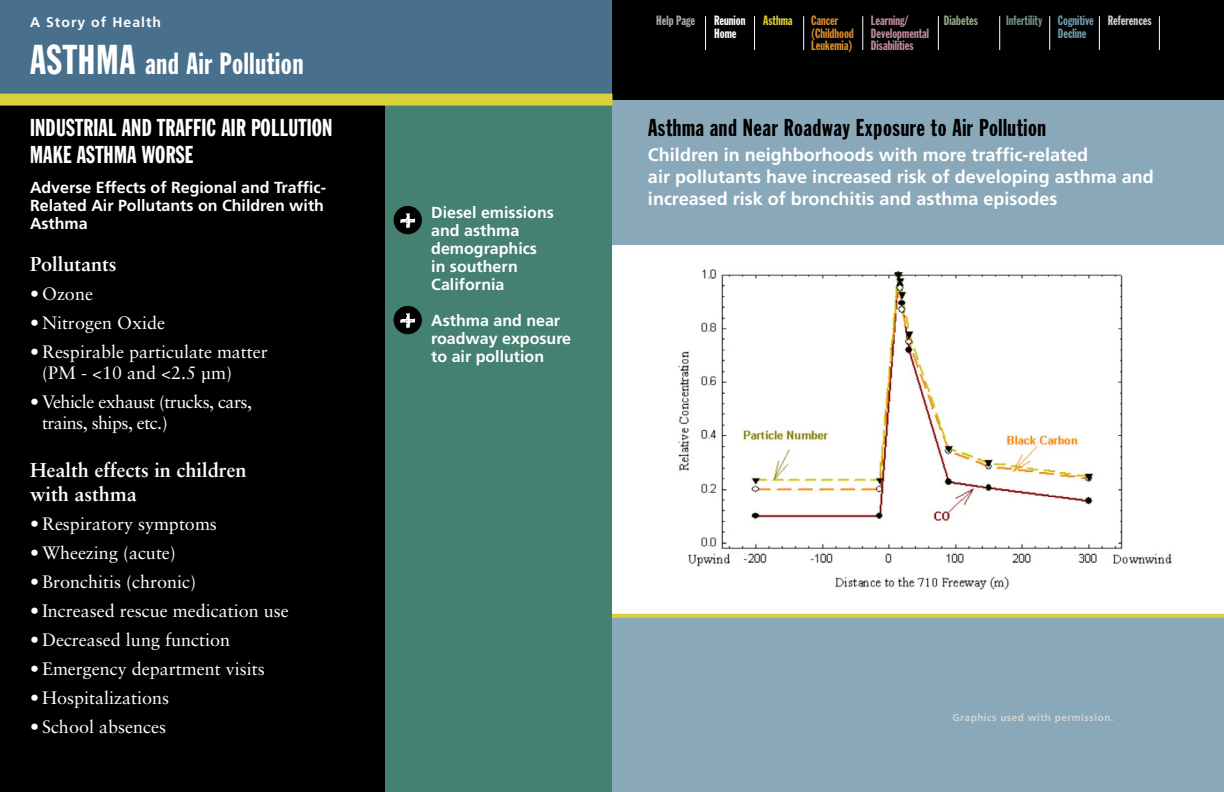
<style>
.page{position:relative;width:1224px;height:792px;background:#fff}
.page>*{position:absolute;margin:0;border:0;box-sizing:border-box;transform-origin:0 0}
.t1{font:30px "Franklin Gothic Extra Cond";letter-spacing:.025em;color:#fff}
.t2{font:24px "Franklin Gothic Extra Cond";letter-spacing:.01em;color:#fff}
.t3{font:24px "Franklin Gothic Extra Cond";letter-spacing:.025em;color:#000}
.t4{font:700 20px/24px "Sabon LT";color:#fff}
.t5{font:18px/21px "Sabon LT";color:#fff}
.t6{font:700 18px/22px "Frutiger";color:#fff}
.t7{font:18px/21px "Sabon LT";letter-spacing:-.03em;color:#fff}
.t8{font:700 16px/18px "Frutiger";color:#fff}
.t9{font:700 14px "Frutiger";letter-spacing:.075em;color:#fff}
.t10{font:13.3px/12.3px "Franklin Gothic Extra Cond";color:#c08c9d}
.t11{font:13.3px/12.3px "Franklin Gothic Extra Cond";color:#d88d2a}
.t12{font:13.3px/12.3px "Franklin Gothic Extra Cond";color:#6f9aad}
.t13{font:13.3px "Franklin Gothic Extra Cond";color:#fff}
.t14{font:13.3px "Franklin Gothic Extra Cond";color:#6b9386}
.t15{font:13.3px "Franklin Gothic Extra Cond";color:#d1d3d4}
.t16{font:13.3px "Franklin Gothic Extra Cond";color:#a7a9ac}
.t17{font:13.3px "Franklin Gothic Extra Cond";color:#8fa78a}
.t18{font:13.3px "Franklin Gothic Extra Cond";color:#d8d13b}
.t19{font:700 10px "Frutiger";letter-spacing:.05em;color:#d1d3d4}
.s1{font-size:41px}
</style>
<div class="page">
<div style="left:612px;top:0;width:612px;height:100px;background:#000"></div>
<hr style="left:863px;top:16px;width:1px;height:34px;background:#fff">
<hr style="left:938px;top:16px;width:1px;height:34px;background:#fff">
<hr style="left:999px;top:16px;width:1px;height:34px;background:#fff">
<hr style="left:1049px;top:16px;width:1px;height:34px;background:#fff">
<hr style="left:1099px;top:16px;width:1px;height:34px;background:#fff">
<hr style="left:1159px;top:16px;width:1px;height:34px;background:#fff">
<hr style="left:803px;top:16px;width:1px;height:34px;background:#fff">
<hr style="left:754px;top:16px;width:1px;height:34px;background:#fff">
<hr style="left:705px;top:16px;width:1px;height:34px;background:#fff">
<div style="left:612px;top:100px;width:612px;height:144px;background:#89a9ba"></div>
<div style="left:612px;top:616px;width:612px;height:176px;background:#89a9ba"></div>
<div style="left:220px;top:83px;width:392px;height:709px;background:#448171"></div>
<div style="left:0;top:83px;width:384px;height:709px;background:#000"></div>
<div style="left:0;top:0;width:612px;height:100px;background:#48708d"></div>
<div style="left:0;top:94px;width:612px;height:12px;background:#d8d13b"></div>
<img style="left:678px;top:269px;width:494px;height:321px">
<div style="left:394px;top:206px;width:28px;height:28px;background:#000;border-radius:50%"></div>
<img style="left:400px;top:213px;width:16px;height:16px">
<div style="left:394px;top:306px;width:28px;height:28px;background:#000;border-radius:50%"></div>
<img style="left:400px;top:313px;width:16px;height:16px">
<svg style="left:612px;top:614px;width:612px;height:4px;background:#d4cf41"></svg>
<p class="t9" style="left:30px;top:14px;width:133px">A Story of Health</p>
<h1 class="t1" style="left:30px;top:47px;width:275px"><span class="s1">Asthma</span> and Air Pollution</h1>
<h2 class="t2" style="left:30px;top:115px;width:63px">Industrial</h2>
<h2 class="t2" style="left:122px;top:115px;width:45px">and Traffic</h2>
<h2 class="t2" style="left:221px;top:115px;width:113px">Air Pollution</h2>
<h2 class="t2" style="left:30px;top:142px;width:165px">Make Asthma Worse</h2>
<p class="t8" style="left:30px;top:178px;width:298px">Adverse Effects of Regional and Traffic-<br>Related Air Pollutants on Children with<br>Asthma</p>
<p class="t4" style="left:30px;top:252px;width:88px">Pollutants</p>
<p class="t5" style="left:30px;top:283px;width:64px">• Ozone</p>
<p class="t5" style="left:30px;top:312px;width:137px">• Nitrogen Oxide</p>
<p class="t5" style="left:42px;top:341px;width:227px;text-indent:-12px">• Respirable particulate matter (PM - &lt;10 and &lt;2.5 μm)</p>
<p class="t7" style="left:42px;top:391px;width:212px;text-indent:-12px">• Vehicle exhaust (trucks, cars, trains, ships, etc.)</p>
<p class="t4" style="left:30px;top:458px;width:218px">Health effects in children with asthma</p>
<p class="t5" style="left:30px;top:513px;width:188px">• Respiratory symptoms</p>
<p class="t5" style="left:30px;top:542px;width:147px">• Wheezing (acute)</p>
<p class="t5" style="left:30px;top:571px;width:168px">• Bronchitis (chronic)</p>
<p class="t5" style="left:30px;top:600px;width:260px">• Increased rescue medication use</p>
<p class="t5" style="left:30px;top:629px;width:202px">• Decreased lung function</p>
<p class="t5" style="left:30px;top:658px;width:236px">• Emergency department visits</p>
<p class="t5" style="left:30px;top:687px;width:141px">• Hospitalizations</p>
<p class="t5" style="left:30px;top:716px;width:138px">• School absences</p>
<p class="t8" style="left:431px;top:204px;width:124px">Diesel emissions and asthma demographics in southern<br>California</p>
<p class="t8" style="left:431px;top:312px;width:141px">Asthma and near roadway exposure to air pollution</p>
<p class="t11" style="left:811px;top:15px;width:44px">Cancer (Childhood<br>Leukemia)</p>
<p class="t10" style="left:871px;top:15px;width:60px">Learning/<br>Developmental<br>Disabilities</p>
<p class="t12" style="left:1058px;top:15px;width:38px">Cognitive<br>Decline</p>
<p class="t16" style="left:656px;top:14px;width:40px">Help Page</p>
<p class="t17" style="left:944px;top:14px;width:36px">Diabetes</p>
<p class="t14" style="left:1006px;top:14px;width:38px">Infertility</p>
<p class="t15" style="left:1108px;top:14px;width:45px">References</p>
<p class="t13" style="left:714px;top:14px;width:33px">Reunion</p>
<p class="t18" style="left:763px;top:14px;width:31px">Asthma</p>
<p class="t13" style="left:714px;top:26px;width:24px">Home</p>
<h2 class="t3" style="left:648px;top:115px;width:400px">Asthma and Near Roadway Exposure to Air Pollution</h2>
<p class="t6" style="left:648px;top:143px;width:507px">Children in neighborhoods with more traffic-related<br>air pollutants have increased risk of developing asthma and increased risk of bronchitis and asthma episodes</p>
<p class="t19" style="left:953px;top:712px;width:163px">Graphics used with permission.</p>
</div>
